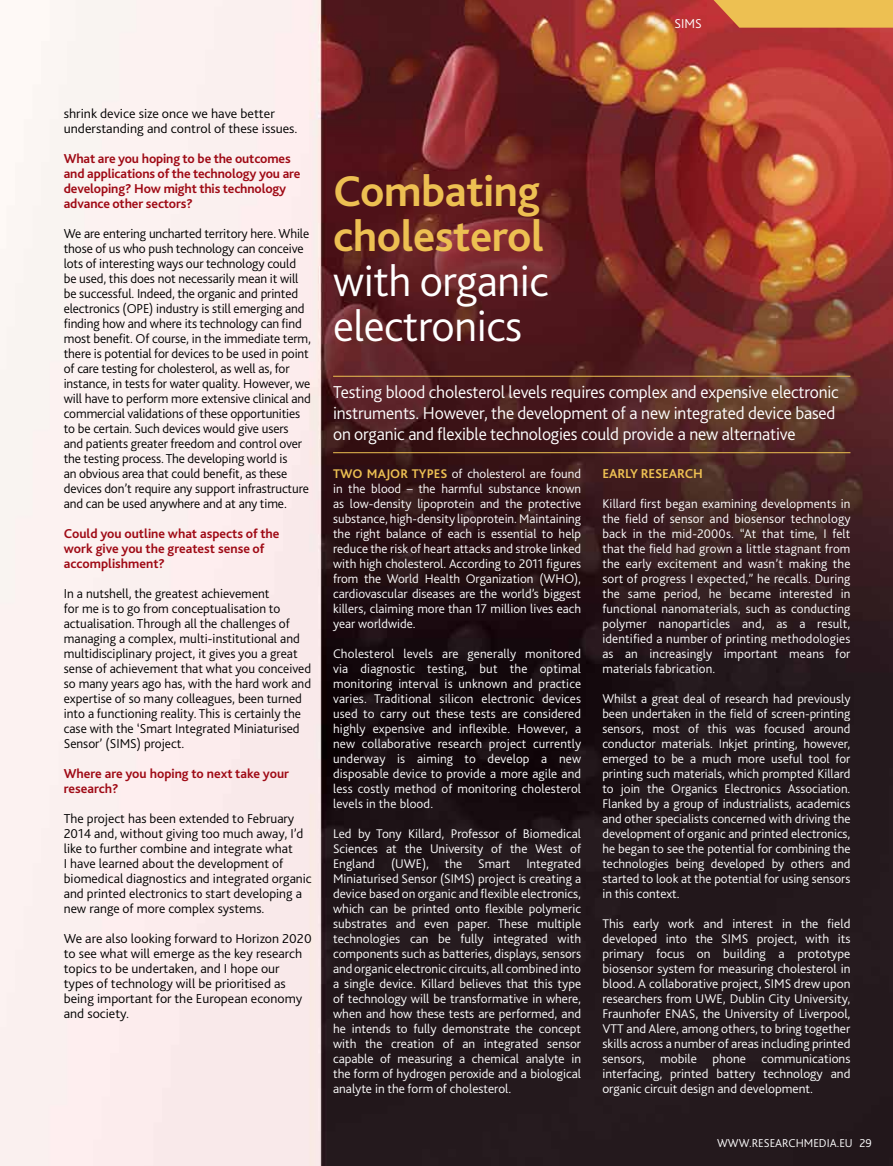
<style>
.page{position:relative;width:893px;height:1166px;background:#fff}
.page>*{position:absolute;margin:0;border:0;box-sizing:border-box;transform-origin:0 0}
.t1{font:300 45px/45px "Bliss 2";letter-spacing:-.01em;color:#fff}
.t2{font:700 45px/45px "Bliss 2";letter-spacing:-.01em;color:#edc052}
.t3{font:300 18px/21px "Bliss 2";letter-spacing:-.01em;color:#fff}
.t4{font:300 13.5px/15px "Bliss 2";color:#000}
.t5{font:700 13.5px/15px "Bliss 2";letter-spacing:-.01em;color:#9f0a15}
.t6{font:300 13.5px/15px "Bliss 2";color:#000;scale:1.04 1}
.t7{font:700 13.5px "Bliss 2";letter-spacing:-.01em;color:#edc052}
.t8{font:300 13.5px "Bliss 2";color:#fff}
.t9{font:300 13.2px/15px "Bliss 2";color:#fff;text-align:justify}
.t10{font:300 12px "Bliss 2";color:#fff}
.s1{font-weight:700;color:#edc052}
</style>
<div class="page">
<img style="left:0;top:0;width:893px;height:1165px">
<hr style="left:333px;top:376px;width:517px;height:1px;background:#edc052">
<hr style="left:333px;top:452px;width:517px;height:1px;background:#edc052">
<svg style="left:713px;top:0;width:180px;height:28px;background:#e8b34f"></svg>
<p class="t8" style="left:674px;top:15px;width:27px">sims</p>
<p class="t6" style="left:64px;top:105px;width:226px">shrink device size once we have better understanding and control of these issues.</p>
<p class="t5" style="left:64px;top:150px;width:238px">What are you hoping to be the outcomes and applications of the technology you are developing? How might this technology advance other sectors?</p>
<p class="t4" style="left:64px;top:225px;width:249px">We are entering uncharted territory here. While those of us who push technology can conceive lots of interesting ways our technology could be used, this does not necessarily mean it will be successful. Indeed, the organic and printed electronics (OPE) industry is still emerging and finding how and where its technology can find most benefit. Of course, in the immediate term, there is potential for devices to be used in point of care testing for cholesterol, as well as, for instance, in tests for water quality. However, we will have to perform more extensive clinical and commercial validations of these opportunities to be certain. Such devices would give users and patients greater freedom and control over the testing process. The developing world is<br>an obvious area that could benefit, as these devices don’t require any support infrastructure and can be used anywhere and at any time.</p>
<p class="t5" style="left:64px;top:525px;width:217px">Could you outline what aspects of the work give you the greatest sense of accomplishment?</p>
<p class="t4" style="left:64px;top:585px;width:249px">In a nutshell, the greatest achievement<br>for me is to go from conceptualisation to actualisation. Through all the challenges of managing a complex, multi-institutional and multidisciplinary project, it gives you a great sense of achievement that what you conceived so many years ago has, with the hard work and expertise of so many colleagues, been turned into a functioning reality. This is certainly the case with the ‘Smart Integrated M iniaturised Sensor’ (SIM S) project.</p>
<p class="t5" style="left:64px;top:765px;width:227px">Where are you hoping to next take your research?</p>
<p class="t4" style="left:64px;top:810px;width:249px">The project has been extended to February 2014 and, without giving too much away, I’d like to further combine and integrate what<br>I have learned about the development of biomedical diagnostics and integrated organic and printed electronics to start developing a new range of more complex systems.</p>
<p class="t4" style="left:64px;top:930px;width:249px">We are also looking forward to Horizon 2020 to see what will emerge as the key research topics to be undertaken, and I hope our types of technology will be prioritised as being important for the European economy and society.</p>
<h1 class="t2" style="left:333px;top:167px;width:212px">Combating cholesterol</h1>
<h1 class="t1" style="left:333px;top:257px;width:217px">with organic electronics</h1>
<h2 class="t3" style="left:333px;top:380px;width:507px">Testing blood cholesterol levels requires complex and expensive electronic instruments. However, the development of a new integrated device based on organic and flexible technologies could provide a new alternative</h2>
<p class="t9" style="left:333px;top:465px;width:250px"><span class="s1">Two major types</span> of cholesterol are found in the blood – the harmful substance known as low-density lipoprotein and the protective substance, high-density lipoprotein. Maintaining the right balance of each is essential to help reduce the risk of heart attacks and stroke linked with high cholesterol. According to 2011 figures from the World Health Organization (WHO), cardiovascular diseases are the world’s biggest killers, claiming more than 17 million lives each year worldwide.</p>
<p class="t9" style="left:333px;top:645px;width:250px">Cholesterol levels are generally monitored via diagnostic testing, but the optimal monitoring interval is unknown and practice varies. Traditional silicon electronic devices used to carry out these tests are considered highly expensive and inflexible. However, a new collaborative research project currently underway is aiming to develop a new disposable device to provide a more agile and less costly method of monitoring cholesterol levels in the blood.</p>
<p class="t9" style="left:333px;top:825px;width:250px">Led by Tony Killard, Professor of Biomedical Sciences at the University of the West of England (UWE), the Smart Integrated M iniaturised Sensor (SIM S) project is creating a device based on organic and flexible electronics, which can be printed onto flexible polymeric substrates and even paper. These multiple technologies can be fully integrated with components such as batteries, displays, sensors and organic electronic circuits, all combined into a single device. Killard believes that this type of technology will be transformative in where, when and how these tests are performed, and he intends to fully demonstrate the concept with the creation of an integrated sensor capable of measuring a chemical analyte in the form of hydrogen peroxide and a biological analyte in the form of cholesterol.</p>
<p class="t7" style="left:602px;top:465px;width:100px">Early research</p>
<p class="t9" style="left:602px;top:495px;width:250px">Killard first began examining developments in the field of sensor and biosensor technology back in the mid-2000s. “At that time, I felt that the field had grown a little stagnant from the early excitement and wasn’t making the sort of progress I expected,” he recalls. During the same period, he became interested in functional nanomaterials, such as conducting polymer nanoparticles and, as a result, identified a number of printing methodologies as an increasingly important means for materials fabrication.</p>
<p class="t9" style="left:602px;top:690px;width:250px">Whilst a great deal of research had previously been undertaken in the field of screen-printing sensors, most of this was focused around conductor materials. Inkjet printing, however, emerged to be a much more useful tool for printing such materials, which prompted Killard to join the Organics Electronics Association.<br>Flanked by a group of industrialists, academics and other specialists concerned with driving the development of organic and printed electronics, he began to see the potential for combining the technologies being developed by others and started to look at the potential for using sensors in this context.</p>
<p class="t9" style="left:602px;top:915px;width:250px">This early work and interest in the field developed into the SIM S project, with its primary focus on building a prototype biosensor system for measuring cholesterol in blood. A collaborative project, SIM S drew upon researchers from UWE, Dublin City University, Fraunhofer ENAS, the University of Liverpool, VTT and Alere, among others, to bring together skills across a number of areas including printed sensors, mobile phone communications interfacing, printed battery technology and organic circuit design and development.</p>
<p class="t10" style="left:749px;top:1135px;width:16px">.resea</p>
<p class="t10" style="left:782px;top:1135px;width:38px">rchmedia</p>
<p class="t10" style="left:837px;top:1135px;width:8px">.eu</p>
<p class="t10" style="left:859px;top:1135px;width:14px">29</p>
</div>
